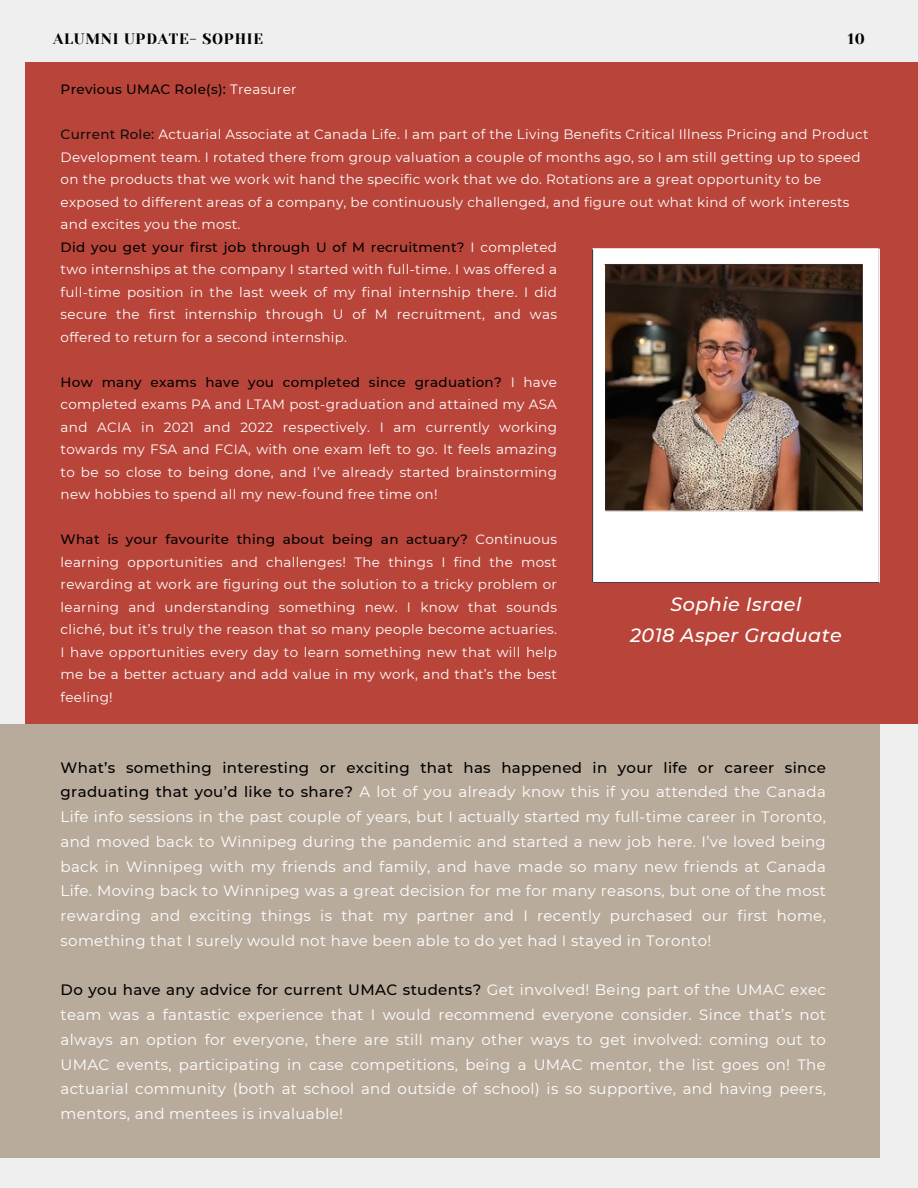
<style>
.page{position:relative;width:918px;height:1188px;background:#efefef}
.page>*{position:absolute;margin:0;border:0;box-sizing:border-box;transform-origin:0 0}
.t1{font:italic 500 19.2px "Montserrat";letter-spacing:.02em;color:#fff}
.t2{font:15px/24.8px "Montserrat";letter-spacing:.02em;color:#fff;text-align:justify}
.t3{font:15px "Yeseva One";letter-spacing:.05em;color:#000}
.t4{font:13.5px/22.5px "Montserrat";letter-spacing:.02em;color:#fff;text-align:justify}
.t5{font:500 13.5px "Montserrat";letter-spacing:.02em;color:#000}
.s1{font-weight:400;color:#fff}
.s2{font-weight:500;color:#0f0e0c}
.s3{font-weight:500;color:#000}
</style>
<div class="page">
<div style="left:25px;top:62px;width:893px;height:662px;background:#b9453a"></div>
<img style="left:592px;top:248px;width:288px;height:335px">
<div style="left:0;top:724px;width:880px;height:433px;background:#b9ab9c"></div>
<p class="t3" style="left:53px;top:31px;width:211px">ALUMNI UPDATE- SOPHIE</p>
<p class="t3" style="left:848px;top:31px;width:19px">10</p>
<p class="t5" style="left:61px;top:81px;width:237px">Previous UMAC Role(s): <span class="s1">Treasurer</span></p>
<p class="t4" style="left:61px;top:123px;width:809px;text-align:left"><span class="s2">Current Role:</span> Actuarial Associate at Canada Life. I am part of the Living Benefits Critical Illness Pricing and Product Development team. I rotated there from group valuation a couple of months ago, so I am still getting up to speed on the products that we work wit hand the specific work that we do. Rotations are a great opportunity to be exposed to different areas of a company, be continuously challenged, and figure out what kind of work interests and excites you the most.</p>
<p class="t4" style="left:61px;top:236px;width:498px"><span class="s3">Did you get your first job through U of M recruitment?</span> I completed two internships at the company I started with full-time. I was offered a full-time position in the last week of my final internship there. I did secure the first internship through U of M recruitment, and was offered to return for a second internship.</p>
<p class="t4" style="left:61px;top:371px;width:498px"><span class="s3">How many exams have you completed since graduation?</span> I have completed exams PA and LTAM post-graduation and attained my ASA and ACIA in 2021 and 2022 respectively. I am currently working towards my FSA and FCIA, with one exam left to go. It feels amazing to be so close to being done, and I’ve already started brainstorming new hobbies to spend all my new-found free time on!</p>
<p class="t4" style="left:61px;top:528px;width:498px"><span class="s3">What is your favourite thing about being an actuary?</span> Continuous learning opportunities and challenges! The things I find the most rewarding at work are figuring out the solution to a tricky problem or learning and understanding something new. I know that sounds cliché, but it’s truly the reason that so many people become actuaries.<br>I have opportunities every day to learn something new that will help me be a better actuary and add value in my work, and that’s the best feeling!</p>
<p class="t1" style="left:671px;top:592px;width:132px">Sophie Israel</p>
<p class="t1" style="left:630px;top:623px;width:213px">2018 Asper Graduate</p>
<p class="t2" style="left:61px;top:755px;width:767px"><span class="s3">What’s something interesting or exciting that has happened in your life or career since graduating that you’d like to share?</span> A lot of you already know this if you attended the Canada Life info sessions in the past couple of years, but I actually started my full-time career in Toronto, and moved back to Winnipeg during the pandemic and started a new job here. I’ve loved being back in Winnipeg with my friends and family, and have made so many new friends at Canada Life. Moving back to Winnipeg was a great decision for me for many reasons, but one of the most rewarding and exciting things is that my partner and I recently purchased our first home, something that I surely would not have been able to do yet had I stayed in Toronto!</p>
<p class="t2" style="left:61px;top:978px;width:767px"><span class="s3">Do you have any advice for current UMAC students?</span> Get involved! Being part of the UMAC exec team was a fantastic experience that I would recommend everyone consider. Since that’s not always an option for everyone, there are still many other ways to get involved: coming out to UMAC events, participating in case competitions, being a UMAC mentor, the list goes on! The actuarial community (both at school and outside of school) is so supportive, and having peers, mentors, and mentees is invaluable!</p>
</div>
